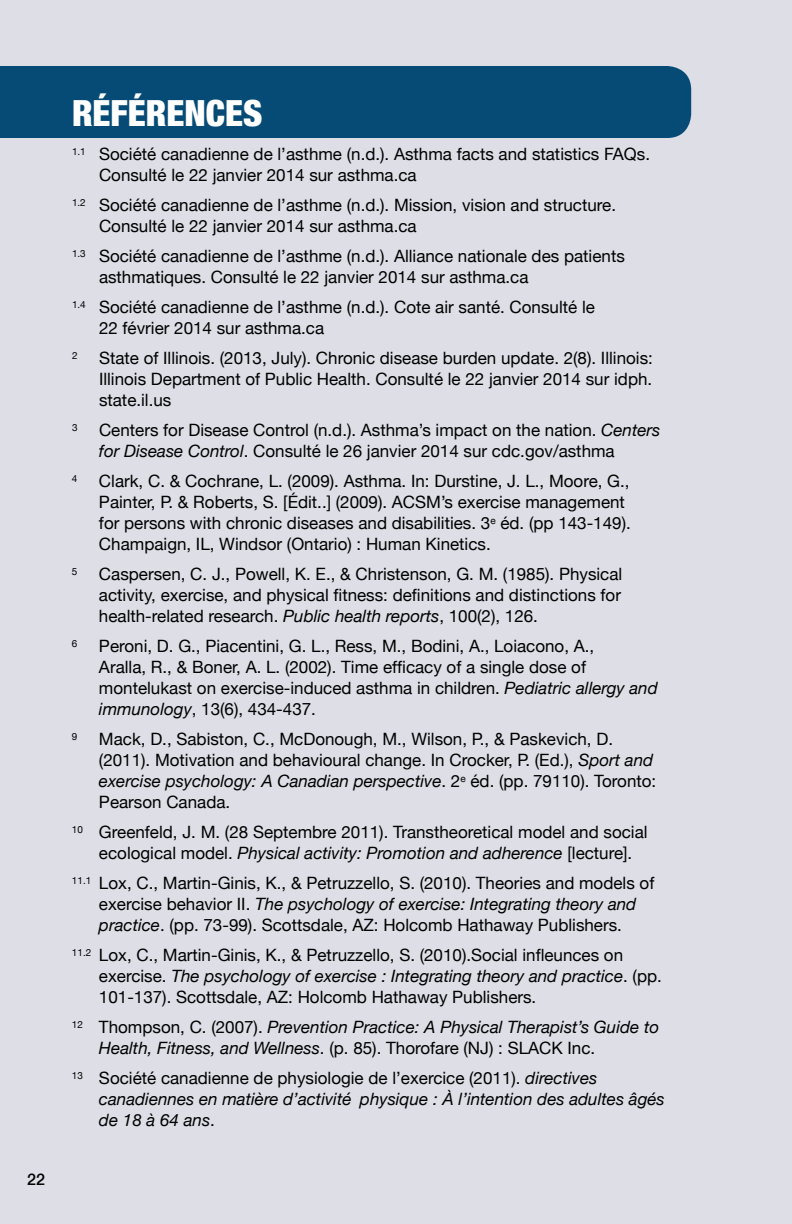
<style>
.page{position:relative;width:792px;height:1224px;background:#dddee6}
.page>*{position:absolute;margin:0;border:0;box-sizing:border-box;transform-origin:0 0}
.t1{font:900 condensed 36px "Helvetica Neue";color:#fff}
.t2{font:17px/21px "Helvetica Neue";color:#000}
.t3{font:italic 17px/21px "Helvetica Neue";color:#000}
.t4{font:500 16px "Helvetica Neue";color:#000}
.t5{font:10px "Helvetica Neue";color:#000}
.s1{font-style:italic}
.s2{font-style:normal}
</style>
<div class="page">
<div style="left:0;top:66px;width:691px;height:72px;background:#064b76"></div>
<p class="t4" style="left:27px;top:1170px;width:19px">22</p>
<h1 class="t1" style="left:72px;top:93px;width:192px">RÉFÉRENCES</h1>
<p class="t2" style="left:99px;top:145px;width:553px;text-indent:-27px"><sup>1.1</sup> Société canadienne de l’asthme (n.d.). Asthma facts and statistics FAQs.<br>Consulté le 22 janvier 2014 sur asthma.ca</p>
<p class="t2" style="left:99px;top:196px;width:519px;text-indent:-27px"><sup>1.2</sup> Société canadienne de l’asthme (n.d.). Mission, vision and structure.<br>Consulté le 22 janvier 2014 sur asthma.ca</p>
<p class="t2" style="left:99px;top:247px;width:527px;text-indent:-27px"><sup>1.3</sup> Société canadienne de l’asthme (n.d.). Alliance nationale des patients asthmatiques. Consulté le 22 janvier 2014 sur asthma.ca</p>
<p class="t2" style="left:99px;top:298px;width:497px;text-indent:-27px"><sup>1.4</sup> Société canadienne de l’asthme (n.d.). Cote air santé. Consulté le<br>22 février 2014 sur asthma.ca</p>
<p class="t5" style="left:72px;top:349px;width:7px">2</p>
<p class="t2" style="left:99px;top:349px;width:555px;text-align:justify">State of Illinois. (2013, July). Chronic disease burden update. 2(8). Illinois:<br>Illinois Department of Public Health. Consulté le 22 janvier 2014 sur idph. state.il.us</p>
<p class="t5" style="left:72px;top:421px;width:7px">3</p>
<p class="t2" style="left:99px;top:421px;width:563px">Centers for Disease Control (n.d.). Asthma’s impact on the nation. <span class="s1">Centers for Disease Control</span>. Consulté le 26 janvier 2014 sur cdc.gov/asthma</p>
<p class="t5" style="left:72px;top:472px;width:7px">4</p>
<p class="t2" style="left:99px;top:472px;width:533px">Clark, C. &amp; Cochrane, L. (2009). Asthma. In: Durstine, J. L., Moore, G., Painter, P. &amp; Roberts, S. [Édit..] (2009). ACSM’s exercise management for persons with chronic diseases and disabilities. 3<sup>e</sup> éd. (pp 143-149).<br>Champaign, IL, Windsor (Ontario) : Human Kinetics.</p>
<p class="t5" style="left:72px;top:565px;width:7px">5</p>
<p class="t2" style="left:99px;top:565px;width:525px;text-align:justify">Caspersen, C. J., Powell, K. E., &amp; Christenson, G. M. (1985). Physical activity, exercise, and physical fitness: definitions and distinctions for health-related research. <span class="s1">Public health reports</span>, 100(2), 126.</p>
<p class="t5" style="left:72px;top:637px;width:7px">6</p>
<p class="t2" style="left:99px;top:636px;width:560px">Peroni, D. G., Piacentini, G. L., Ress, M., Bodini, A., Loiacono, A.,<br>Aralla, R., &amp; Boner, A. L. (2002). Time efficacy of a single dose of montelukast on exercise‐induced asthma in children. <span class="s1">Pediatric allergy and immunology</span>, 13(6), 434-437.</p>
<p class="t5" style="left:72px;top:729px;width:7px">9</p>
<p class="t2" style="left:99px;top:729px;width:559px">Mack, D., Sabiston, C., McDonough, M., Wilson, P., &amp; Paskevich, D. (2011). Motivation and behavioural change. In Crocker, P. (Ed.), <span class="s1">Sport and exercise psychology: A Canadian perspective</span>. 2<sup>e</sup> éd. (pp. 79110). Toronto:<br>Pearson Canada.</p>
<p class="t2" style="left:99px;top:823px;width:550px;text-indent:-27px"><sup>10</sup> Greenfeld, J. M. (28 Septembre 2011). Transtheoretical model and social ecological model. <span class="s1">Physical activity: Promotion and adherence</span> [lecture].</p>
<p class="t2" style="left:72px;top:874px;width:584px;text-align:center"><sup>11.1</sup> Lox, C., Martin-Ginis, K., &amp; Petruzzello, S. (2010). Theories and models of exercise behavior II. <span class="s1">The psychology of exercise: Integrating theory and practice</span>. (pp. 73-99). Scottsdale, AZ: Holcomb Hathaway Publishers.</p>
<p class="t2" style="left:99px;top:946px;width:564px;text-indent:-27px"><sup>11.2</sup> Lox, C., Martin-Ginis, K., &amp; Petruzzello, S. (2010).Social infleunces on exercise. <span class="s1">The psychology of exercise : Integrating theory and practice</span>. (pp.<br>101-137). Scottsdale, AZ: Holcomb Hathaway Publishers.</p>
<p class="t3" style="left:99px;top:1017px;width:562px;text-indent:-27px"><sup>12</sup> <span class="s2">Thompson, C. (2007).</span> Prevention Practice: A Physical Therapist’s Guide to<br>Health, Fitness, and Wellness<span class="s2">. (p. 85). Thorofare (NJ) : SLACK Inc.</span></p>
<p class="t3" style="left:99px;top:1068px;width:567px;text-indent:-27px"><sup>13</sup> <span class="s2">Société canadienne de physiologie de l’exercice (2011).</span> directives canadiennes en matière d’activité physique : À l’intention des adultes âgés de 18 à 64 ans<span class="s2">.</span></p>
</div>
